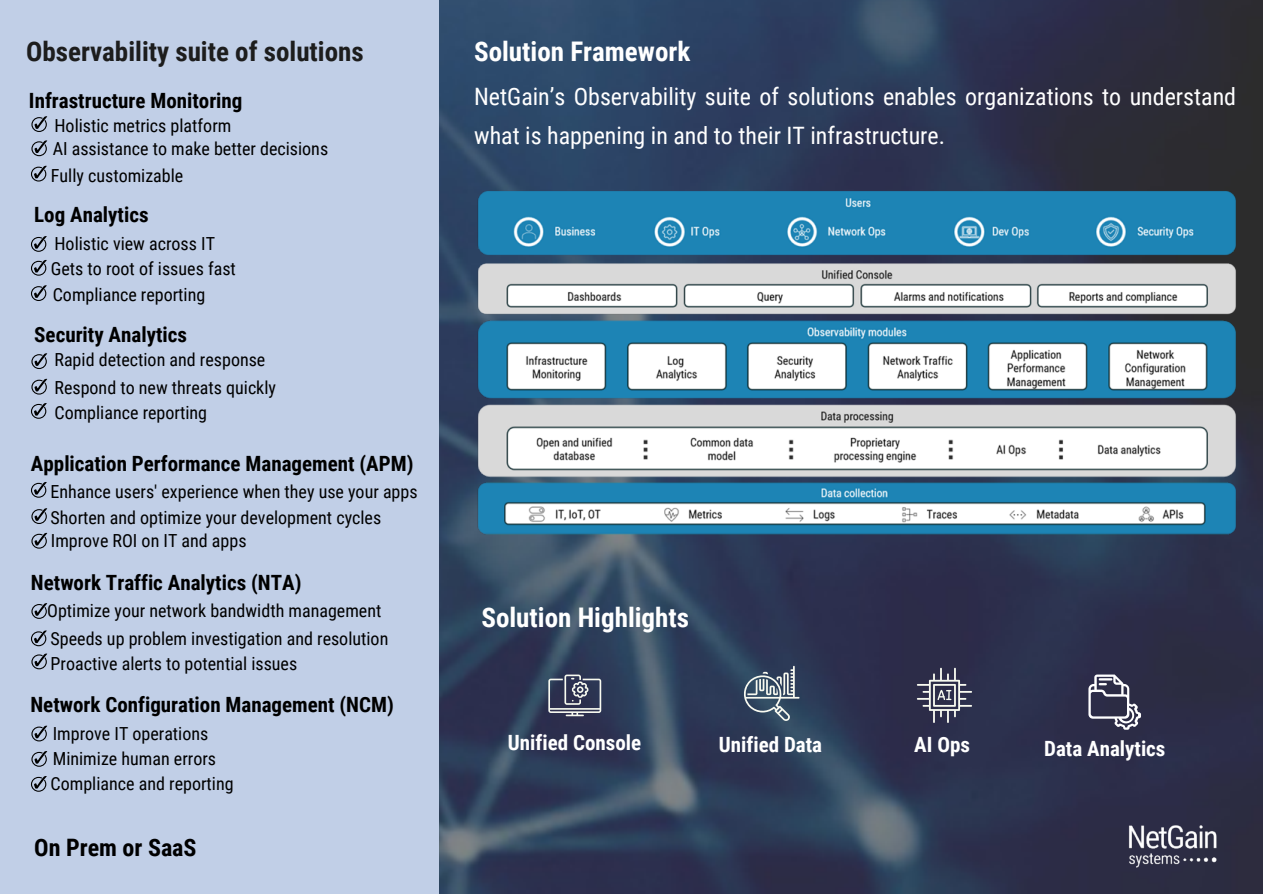
<style>
.page{position:relative;width:1263px;height:894px;background:#fff}
.page>*{position:absolute;margin:0;border:0;box-sizing:border-box;transform-origin:0 0}
.t1{font:700 27px "Roboto Condensed";color:#fff}
.t2{font:700 27px "Roboto Condensed";color:#1d1d1d}
.t3{font:24px/38.2px "Roboto Condensed";color:#fff}
.t4{font:700 24px "Roboto Condensed";color:#000}
.t5{font:700 21px "Roboto Condensed";color:#000}
.t6{font:700 21px "Roboto Condensed";color:#fff}
.t7{font:18px/27.9px "Roboto Condensed";color:#000}
</style>
<div class="page">
<div style="left:0;top:0;width:1262px;height:893px;background:#c1cfe7"></div>
<img style="left:440px;top:0;width:822px;height:893px">
<svg style="left:31px;top:482px;width:16px;height:15px"></svg>
<svg style="left:31px;top:508px;width:16px;height:16px"></svg>
<svg style="left:31px;top:532px;width:16px;height:16px"></svg>
<svg style="left:31px;top:116px;width:16px;height:16px"></svg>
<svg style="left:31px;top:140px;width:16px;height:16px"></svg>
<svg style="left:31px;top:166px;width:16px;height:15px"></svg>
<svg style="left:31px;top:236px;width:16px;height:16px"></svg>
<svg style="left:31px;top:260px;width:16px;height:15px"></svg>
<svg style="left:31px;top:285px;width:16px;height:16px"></svg>
<svg style="left:31px;top:353px;width:16px;height:16px"></svg>
<svg style="left:31px;top:379px;width:16px;height:15px"></svg>
<svg style="left:31px;top:403px;width:16px;height:15px"></svg>
<svg style="left:31px;top:603px;width:16px;height:15px"></svg>
<svg style="left:31px;top:630px;width:16px;height:16px"></svg>
<svg style="left:31px;top:653px;width:16px;height:16px"></svg>
<svg style="left:31px;top:725px;width:16px;height:16px"></svg>
<svg style="left:31px;top:751px;width:16px;height:15px"></svg>
<svg style="left:31px;top:776px;width:16px;height:15px"></svg>
<svg style="left:742px;top:665px;width:57px;height:55px;background:#5b6d7e"></svg>
<svg style="left:548px;top:674px;width:53px;height:42px;background:#5f6478"></svg>
<svg style="left:916px;top:667px;width:55px;height:55px;background:#595a6e"></svg>
<img style="left:1120px;top:815px;width:104px;height:59px">
<img style="left:468px;top:180px;width:778px;height:363px">
<svg style="left:1088px;top:674px;width:52px;height:55px;background:#616174"></svg>
<h1 class="t2" style="left:26px;top:36px;width:339px">Observability suite of solutions</h1>
<h1 class="t1" style="left:474px;top:36px;width:218px">Solution Framework</h1>
<p class="t5" style="left:29px;top:88px;width:215px">Infrastructure Monitoring</p>
<p class="t7" style="left:53px;top:114px;width:277px;line-height:23.4px">Holistic metrics platform<br>AI assistance to make better decisions</p>
<p class="t7" style="left:51px;top:162px;width:134px">Fully customizable</p>
<p class="t5" style="left:34px;top:203px;width:116px">Log Analytics</p>
<p class="t7" style="left:51px;top:231px;width:186px;line-height:24.8px">Holistic view across IT<br>Gets to root of issues fast</p>
<p class="t7" style="left:53px;top:281px;width:154px">Compliance reporting</p>
<p class="t5" style="left:34px;top:322px;width:154px">Security Analytics</p>
<p class="t7" style="left:54px;top:346px;width:223px">Rapid detection and response<br>Respond to new threats quickly</p>
<p class="t7" style="left:54px;top:398px;width:154px">Compliance reporting</p>
<p class="t5" style="left:31px;top:451px;width:384px">Application Performance Management (APM)</p>
<p class="t7" style="left:51px;top:478px;width:368px;line-height:25.7px">Enhance users' experience when they use your apps<br>Shorten and optimize your development cycles</p>
<p class="t7" style="left:51px;top:526px;width:197px">Improve ROI on IT and apps</p>
<p class="t5" style="left:31px;top:570px;width:272px">Network Traffic Analytics (NTA)</p>
<p class="t7" style="left:47px;top:596px;width:343px">Optimize your network bandwidth management<br>Speeds up problem investigation and resolution</p>
<p class="t7" style="left:51px;top:649px;width:248px">Proactive alerts to potential issues</p>
<p class="t5" style="left:30px;top:692px;width:365px">Network Configuration Management (NCM)</p>
<h2 class="t3" style="left:474px;top:78px;width:763px">NetGain’s Observability suite of solutions enables organizations to understand what is happening in and to their IT infrastructure.</h2>
<h1 class="t1" style="left:481px;top:602px;width:209px">Solution Highlights</h1>
<p class="t7" style="left:51px;top:721px;width:184px;line-height:24.9px">Improve IT operations<br>Minimize human errors<br>Compliance and reporting</p>
<p class="t6" style="left:508px;top:730px;width:135px">Unified Console</p>
<p class="t6" style="left:719px;top:732px;width:105px">Unified Data</p>
<p class="t6" style="left:914px;top:732px;width:57px">AI Ops</p>
<p class="t6" style="left:1044px;top:735px;width:123px">Data Analytics</p>
<h2 class="t4" style="left:34px;top:833px;width:164px">On Prem or SaaS</h2>
</div>
